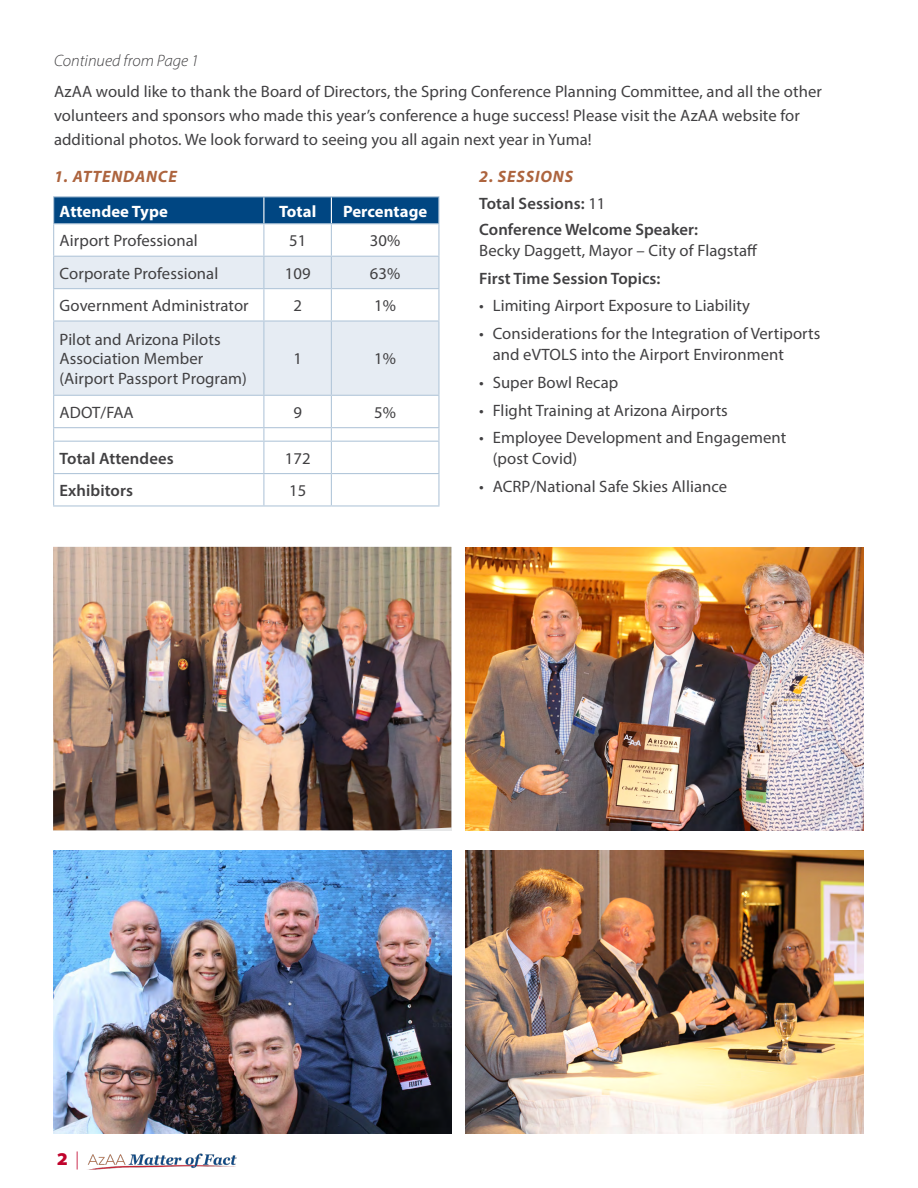
<style>
.page{position:relative;width:918px;height:1188px;background:#fff}
.page>*{position:absolute;margin:0;border:0;box-sizing:border-box;transform-origin:0 0}
.t1{font:18px "Myriad Variable Concept";color:#c0032c}
.body_copy{font:16.5px/21px "Myriad Pro";letter-spacing:.005em;color:#414042}
.body_copy-2{font:600 16.5px "Myriad Pro";letter-spacing:.005em;color:#414042}
.body_copy-3{font:700 16.5px "Myriad Pro";letter-spacing:.005em;color:#fff}
.body_copy-4{font:italic 700 16.5px "Myriad Pro";letter-spacing:.05em;color:#ad643e}
.body_copy-5{font:italic 300 16.5px "Myriad Pro";color:#414042}
.s1{font-weight:400}
.s2{font-weight:600}
</style>
<div class="page">
<img style="left:87px;top:1153px;width:150px;height:17px">
<svg style="left:54px;top:257px;width:384px;height:138px;fill:#e6ecf3"></svg>
<hr style="left:53px;top:196px;width:211px;height:1px;background:#b3c7da">
<hr style="left:264px;top:196px;width:67px;height:1px;background:#b3c7da">
<hr style="left:331px;top:196px;width:108px;height:1px;background:#b3c7da">
<hr style="left:438px;top:197px;width:2px;height:26px;background:#b3c7da">
<hr style="left:53px;top:224px;width:1px;height:32px;background:#b3c7da">
<hr style="left:263px;top:224px;width:1px;height:32px;background:#b3c7da">
<hr style="left:331px;top:224px;width:1px;height:32px;background:#b3c7da">
<hr style="left:438px;top:224px;width:2px;height:32px;background:#b3c7da">
<hr style="left:53px;top:256px;width:211px;height:1px;background:#b3c7da">
<hr style="left:53px;top:257px;width:1px;height:31px;background:#b3c7da">
<hr style="left:264px;top:256px;width:67px;height:1px;background:#b3c7da">
<hr style="left:263px;top:257px;width:1px;height:31px;background:#b3c7da">
<hr style="left:331px;top:256px;width:108px;height:1px;background:#b3c7da">
<hr style="left:331px;top:257px;width:1px;height:31px;background:#b3c7da">
<hr style="left:438px;top:257px;width:2px;height:31px;background:#b3c7da">
<hr style="left:53px;top:288px;width:211px;height:1px;background:#b3c7da">
<hr style="left:53px;top:289px;width:1px;height:31px;background:#b3c7da">
<hr style="left:264px;top:288px;width:67px;height:1px;background:#b3c7da">
<hr style="left:263px;top:289px;width:1px;height:31px;background:#b3c7da">
<hr style="left:331px;top:288px;width:108px;height:1px;background:#b3c7da">
<hr style="left:331px;top:289px;width:1px;height:31px;background:#b3c7da">
<hr style="left:438px;top:289px;width:2px;height:31px;background:#b3c7da">
<hr style="left:53px;top:320px;width:211px;height:2px;background:#b3c7da">
<hr style="left:53px;top:322px;width:1px;height:73px;background:#b3c7da">
<hr style="left:264px;top:320px;width:67px;height:2px;background:#b3c7da">
<hr style="left:263px;top:322px;width:1px;height:73px;background:#b3c7da">
<hr style="left:331px;top:320px;width:108px;height:2px;background:#b3c7da">
<hr style="left:331px;top:322px;width:1px;height:73px;background:#b3c7da">
<hr style="left:438px;top:322px;width:2px;height:73px;background:#b3c7da">
<hr style="left:53px;top:395px;width:211px;height:1px;background:#b3c7da">
<hr style="left:53px;top:396px;width:1px;height:31px;background:#b3c7da">
<hr style="left:264px;top:395px;width:67px;height:1px;background:#b3c7da">
<hr style="left:263px;top:396px;width:1px;height:31px;background:#b3c7da">
<hr style="left:331px;top:395px;width:108px;height:1px;background:#b3c7da">
<hr style="left:331px;top:396px;width:1px;height:31px;background:#b3c7da">
<hr style="left:438px;top:396px;width:2px;height:31px;background:#b3c7da">
<hr style="left:53px;top:427px;width:211px;height:1px;background:#b3c7da">
<svg style="left:53px;top:428px;width:1px;height:13px"></svg>
<hr style="left:264px;top:427px;width:67px;height:1px;background:#b3c7da">
<svg style="left:263px;top:428px;width:1px;height:13px"></svg>
<hr style="left:331px;top:427px;width:108px;height:1px;background:#b3c7da">
<svg style="left:331px;top:428px;width:1px;height:13px"></svg>
<svg style="left:438px;top:428px;width:2px;height:13px"></svg>
<hr style="left:53px;top:441px;width:211px;height:1px;background:#b3c7da">
<hr style="left:53px;top:442px;width:1px;height:31px;background:#b3c7da">
<hr style="left:264px;top:441px;width:67px;height:1px;background:#b3c7da">
<hr style="left:263px;top:442px;width:1px;height:31px;background:#b3c7da">
<hr style="left:331px;top:441px;width:108px;height:1px;background:#b3c7da">
<hr style="left:331px;top:442px;width:1px;height:31px;background:#b3c7da">
<hr style="left:438px;top:442px;width:2px;height:31px;background:#b3c7da">
<hr style="left:53px;top:473px;width:211px;height:1px;background:#b3c7da">
<hr style="left:53px;top:474px;width:1px;height:31px;background:#b3c7da">
<hr style="left:264px;top:473px;width:67px;height:1px;background:#b3c7da">
<hr style="left:263px;top:474px;width:1px;height:31px;background:#b3c7da">
<hr style="left:331px;top:473px;width:108px;height:1px;background:#b3c7da">
<hr style="left:331px;top:474px;width:1px;height:31px;background:#b3c7da">
<hr style="left:438px;top:474px;width:2px;height:31px;background:#b3c7da">
<hr style="left:53px;top:505px;width:211px;height:2px;background:#b3c7da">
<hr style="left:264px;top:505px;width:67px;height:2px;background:#b3c7da">
<hr style="left:331px;top:505px;width:108px;height:2px;background:#b3c7da">
<svg style="left:53px;top:197px;width:386px;height:27px;background:#0a4d87"></svg>
<img style="left:53px;top:547px;width:398px;height:283px">
<img style="left:53px;top:851px;width:398px;height:283px">
<img style="left:466px;top:547px;width:398px;height:283px">
<img style="left:466px;top:851px;width:398px;height:283px">
<p class="body_copy-5" style="left:54px;top:51px;width:146px">Continued from Page 1</p>
<p class="body_copy" style="left:54px;top:79px;width:770px;line-height:24px">AzAA would like to thank the Board of Directors, the Spring Conference Planning Committee, and all the other volunteers and sponsors who made this year’s conference a huge success! Please visit the AzAA website for additional photos. We look forward to seeing you all again next year in Yuma!</p>
<p class="body_copy-4" style="left:54px;top:165px;width:124px">1. ATTENDANCE</p>
<p class="body_copy-4" style="left:479px;top:165px;width:95px">2. SESSIONS</p>
<p class="body_copy-3" style="left:60px;top:200px;width:110px">Attendee Type</p>
<p class="body_copy-3" style="left:279px;top:200px;width:39px">Total</p>
<p class="body_copy-3" style="left:343px;top:200px;width:86px">Percentage</p>
<p class="body_copy" style="left:60px;top:230px;width:140px">Airport Professional</p>
<p class="body_copy" style="left:289px;top:230px;width:19px">51</p>
<p class="body_copy" style="left:370px;top:230px;width:32px">30%</p>
<p class="body_copy" style="left:60px;top:262px;width:160px">Corporate Professional</p>
<p class="body_copy" style="left:285px;top:262px;width:27px">109</p>
<p class="body_copy" style="left:370px;top:262px;width:32px">63%</p>
<p class="body_copy" style="left:60px;top:295px;width:191px">Government Administrator</p>
<p class="body_copy" style="left:293px;top:295px;width:10px">2</p>
<p class="body_copy" style="left:374px;top:295px;width:23px">1%</p>
<p class="body_copy" style="left:60px;top:329px;width:189px;line-height:19.5px">Pilot and Arizona Pilots<br>Association Member (Airport Passport Program)</p>
<p class="body_copy-2" style="left:479px;top:193px;width:128px">Total Sessions: <span class="s1">11</span></p>
<p class="body_copy" style="left:479px;top:219px;width:280px"><span class="s2">Conference Welcome Speaker:<br></span>Becky Daggett, Mayor – City of Flagstaff</p>
<p class="body_copy-2" style="left:479px;top:268px;width:183px">First Time Session Topics:</p>
<p class="body_copy" style="left:479px;top:295px;width:272px">• Limiting Airport Exposure to Liability</p>
<p class="body_copy" style="left:493px;top:323px;width:329px;text-indent:-14px">• Considerations for the Integration of Vertiports and eVTOLS into the Airport Environment</p>
<p class="body_copy" style="left:479px;top:372px;width:141px">• Super Bowl Recap</p>
<p class="body_copy" style="left:479px;top:399px;width:250px">• Flight Training at Arizona Airports</p>
<p class="body_copy" style="left:493px;top:427px;width:295px;text-indent:-14px">• Employee Development and Engagement (post Covid)</p>
<p class="body_copy" style="left:479px;top:476px;width:250px">• ACRP/National Safe Skies Alliance</p>
<p class="body_copy" style="left:293px;top:348px;width:10px">1</p>
<p class="body_copy" style="left:374px;top:348px;width:23px">1%</p>
<p class="body_copy" style="left:60px;top:401px;width:76px">ADOT/FAA</p>
<p class="body_copy" style="left:293px;top:401px;width:10px">9</p>
<p class="body_copy" style="left:374px;top:401px;width:23px">5%</p>
<p class="body_copy-2" style="left:60px;top:448px;width:115px">Total Attendees</p>
<p class="body_copy" style="left:285px;top:447px;width:27px">172</p>
<p class="body_copy-2" style="left:60px;top:480px;width:75px">Exhibitors</p>
<p class="body_copy" style="left:289px;top:480px;width:19px">15</p>
<p class="t1" style="left:57px;top:1148px;width:24px">2 |</p>
</div>
